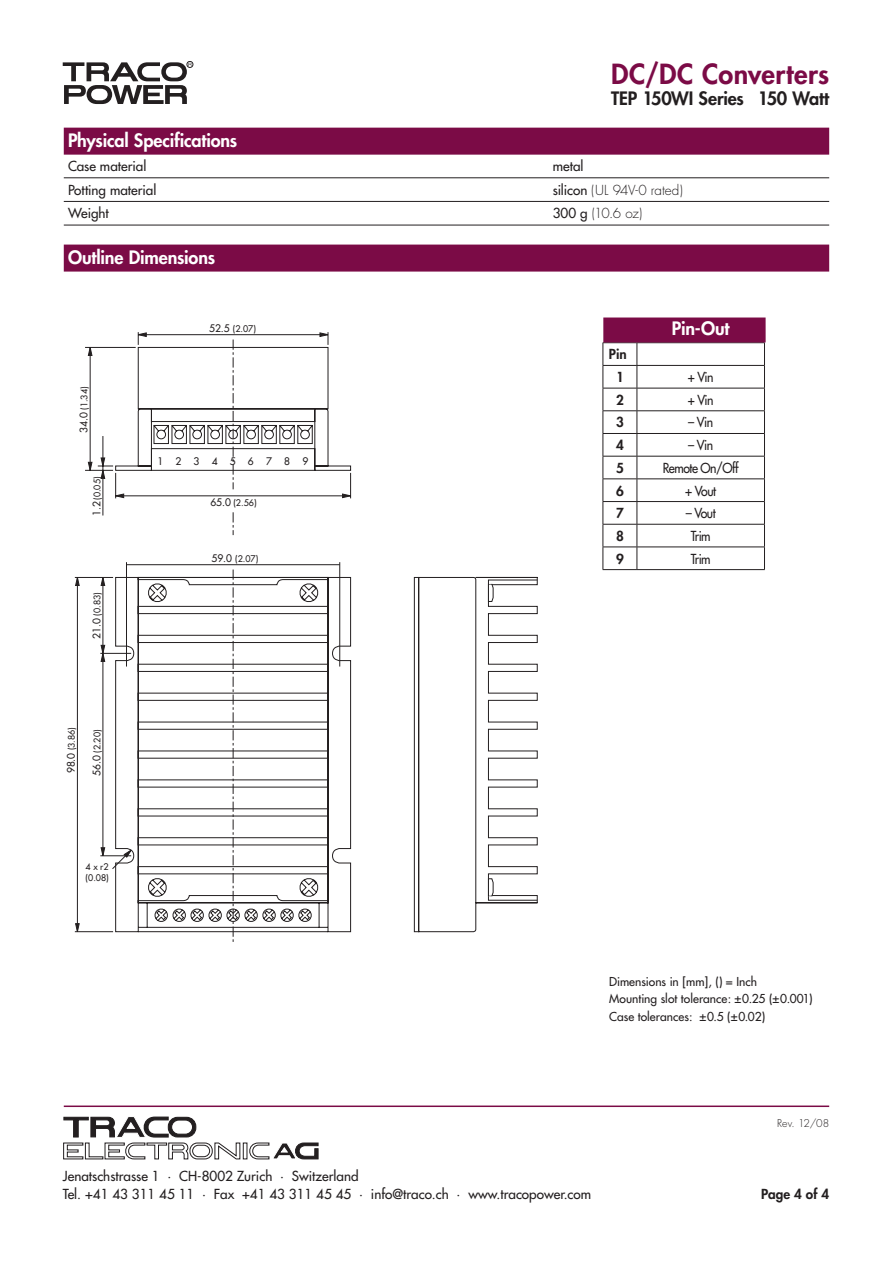
<style>
.page{position:relative;width:893px;height:1263px;background:#fff}
.page>*{position:absolute;margin:0;border:0;box-sizing:border-box;transform-origin:0 0}
.t1{font:800 27px "Futura";letter-spacing:.015em;color:#7b0b46}
.Liste_Titel_Heavy{font:800 18px "Futura";letter-spacing:-.01em;color:#fff}
.t2{font:800 18px "Futura";letter-spacing:-.01em;color:#231f20}
.Liste_GS_medium{font:13.5px/18px "Futura";color:#231f20}
.Text_medium{font:13.5px "Futura";letter-spacing:-.04em;color:#231f20;scale:.91 1}
.Liste_GS_medium-2{font:300 13.5px "Futura";letter-spacing:-.015em;color:#231f20}
.Tabelle_Heavy{font:800 13.5px "Futura";letter-spacing:.005em;color:#231f20}
.Text_light{font:12px "Futura";letter-spacing:.005em;color:#231f20}
.t3{font:300 10.5px "Futura";letter-spacing:-.005em;color:#231f20}
.t4{font:10.2px "Futura";color:#231f20}
.t5{font:8.85px/10.6px "Futura";color:#231f20}
.s1{font-weight:400}
.s2{font-size:10.2px}
</style>
<div class="page">
<div style="left:187px;top:61px;width:6px;height:7px;border:1px solid #231f20;border-radius:50%"></div>
<svg style="left:63px;top:62px;width:129px;height:42px"></svg>
<hr style="left:64px;top:1105px;width:765px;height:2px;background:#7b0b46">
<svg style="left:63px;top:1116px;width:256px;height:44px"></svg>
<div style="left:64px;top:245px;width:765px;height:27px;background:#7b0b46"></div>
<div style="left:64px;top:128px;width:765px;height:27px;background:#7b0b46"></div>
<hr style="left:64px;top:177px;width:765px;height:1px;background:#231f20">
<hr style="left:64px;top:201px;width:765px;height:1px;background:#231f20">
<hr style="left:64px;top:225px;width:765px;height:1px;background:#231f20">
<hr style="left:103px;top:436px;width:1px;height:79px;background:#231f20">
<svg style="left:85px;top:332px;width:267px;height:166px"></svg>
<svg style="left:115px;top:577px;width:236px;height:355px"></svg>
<hr style="left:75px;top:577px;width:38px;height:1px;background:#231f20">
<hr style="left:100px;top:653px;width:31px;height:1px;background:#231f20">
<hr style="left:100px;top:855px;width:31px;height:1px;background:#231f20">
<hr style="left:75px;top:931px;width:38px;height:1px;background:#231f20">
<hr style="left:126px;top:562px;width:1px;height:104px;background:#231f20">
<hr style="left:339px;top:562px;width:1px;height:104px;background:#231f20">
<svg style="left:233px;top:512px;width:1px;height:23px"></svg>
<svg style="left:233px;top:569px;width:1px;height:373px"></svg>
<hr style="left:103px;top:577px;width:1px;height:279px;background:#231f20">
<hr style="left:77px;top:577px;width:1px;height:355px;background:#231f20">
<svg style="left:75px;top:923px;width:5px;height:10px"></svg>
<svg style="left:75px;top:578px;width:5px;height:8px"></svg>
<svg style="left:101px;top:578px;width:4px;height:8px"></svg>
<svg style="left:101px;top:847px;width:4px;height:10px"></svg>
<svg style="left:101px;top:645px;width:4px;height:17px"></svg>
<hr style="left:127px;top:564px;width:213px;height:1px;background:#231f20">
<svg style="left:112px;top:849px;width:20px;height:20px"></svg>
<svg style="left:414px;top:577px;width:124px;height:355px"></svg>
<hr style="left:603px;top:342px;width:34px;height:1px;background:#231f20">
<hr style="left:637px;top:342px;width:128px;height:1px;background:#231f20">
<hr style="left:603px;top:365px;width:34px;height:1px;background:#231f20">
<hr style="left:637px;top:365px;width:128px;height:1px;background:#231f20">
<hr style="left:603px;top:388px;width:34px;height:1px;background:#231f20">
<hr style="left:637px;top:388px;width:128px;height:1px;background:#231f20">
<hr style="left:603px;top:410px;width:34px;height:1px;background:#231f20">
<hr style="left:637px;top:410px;width:128px;height:1px;background:#231f20">
<hr style="left:603px;top:433px;width:34px;height:1px;background:#231f20">
<hr style="left:637px;top:433px;width:128px;height:1px;background:#231f20">
<hr style="left:603px;top:456px;width:34px;height:1px;background:#231f20">
<hr style="left:637px;top:456px;width:128px;height:1px;background:#231f20">
<hr style="left:603px;top:479px;width:34px;height:1px;background:#231f20">
<hr style="left:637px;top:479px;width:128px;height:1px;background:#231f20">
<hr style="left:603px;top:501px;width:34px;height:1px;background:#231f20">
<hr style="left:637px;top:501px;width:128px;height:1px;background:#231f20">
<hr style="left:603px;top:524px;width:34px;height:1px;background:#231f20">
<hr style="left:637px;top:524px;width:128px;height:1px;background:#231f20">
<hr style="left:603px;top:547px;width:34px;height:1px;background:#231f20">
<svg style="left:603px;top:343px;width:1px;height:226px"></svg>
<hr style="left:637px;top:547px;width:128px;height:1px;background:#231f20">
<svg style="left:637px;top:343px;width:1px;height:226px"></svg>
<svg style="left:764px;top:343px;width:1px;height:226px"></svg>
<hr style="left:603px;top:569px;width:34px;height:1px;background:#231f20">
<hr style="left:637px;top:569px;width:128px;height:1px;background:#231f20">
<div style="left:603px;top:317px;width:163px;height:25px;background:#7b0b46"></div>
<p class="t1" style="left:611px;top:57px;width:219px">DC/DC Converters</p>
<p class="t2" style="left:611px;top:87px;width:219px">TEP 150WI Series 150 Watt</p>
<p class="Liste_Titel_Heavy" style="left:68px;top:129px;width:171px">Physical Specifications</p>
<p class="Liste_GS_medium" style="left:68px;top:157px;width:80px">Case material</p>
<p class="Liste_GS_medium" style="left:553px;top:157px;width:32px">metal</p>
<p class="Liste_GS_medium" style="left:68px;top:181px;width:90px">Potting material</p>
<p class="Liste_GS_medium-2" style="left:553px;top:182px;width:132px"><span class="s1">silicon</span> (UL 94V-0 rated)</p>
<p class="Liste_GS_medium" style="left:68px;top:204px;width:42px">Weight</p>
<p class="Liste_GS_medium-2" style="left:553px;top:205px;width:91px"><span class="s1">300 g</span> (10.6 oz)</p>
<p class="Liste_Titel_Heavy" style="left:68px;top:246px;width:149px">Outline Dimensions</p>
<p class="t5" style="left:79px;top:410px;width:25px;rotate:-90deg">(1.34)</p>
<p class="t4" style="left:77px;top:433px;width:22px;rotate:-90deg">34.0</p>
<p class="t5" style="left:92px;top:500px;width:25px;rotate:-90deg">(0.05)</p>
<p class="t4" style="left:90px;top:515px;width:16px;rotate:-90deg">1.2</p>
<p class="t5" style="left:92px;top:639px;width:48px;rotate:-90deg"><span class="s2">21.0</span> (0.83)</p>
<p class="t5" style="left:66px;top:773px;width:48px;rotate:-90deg"><span class="s2">98.0</span> (3.86)</p>
<p class="t5" style="left:92px;top:776px;width:48px;rotate:-90deg"><span class="s2">56.0</span> (2.20)</p>
<p class="t5" style="left:86px;top:862px;width:25px">4 x r2 (0.08)</p>
<p class="t4" style="left:209px;top:322px;width:22px">52.5</p>
<p class="t5" style="left:233px;top:324px;width:25px">(2.07)</p>
<p class="t4" style="left:157px;top:455px;width:152px">1 2 3 4 5 6 7 8 9</p>
<p class="t4" style="left:210px;top:496px;width:22px">65.0</p>
<p class="t5" style="left:233px;top:497px;width:25px">(2.56)</p>
<p class="t5" style="left:211px;top:554px;width:48px"><span class="s2">59.0</span> (2.07)</p>
<p class="Liste_Titel_Heavy" style="left:672px;top:317px;width:59px">Pin-Out</p>
<p class="Tabelle_Heavy" style="left:609px;top:346px;width:19px">Pin</p>
<p class="Tabelle_Heavy" style="left:616px;top:369px;width:9px">1</p>
<p class="Text_medium" style="left:688px;top:369px;width:30px">+ Vin</p>
<p class="Tabelle_Heavy" style="left:616px;top:391px;width:9px">2</p>
<p class="Text_medium" style="left:688px;top:391px;width:30px">+ Vin</p>
<p class="Tabelle_Heavy" style="left:616px;top:414px;width:9px">3</p>
<p class="Text_medium" style="left:688px;top:414px;width:29px">– Vin</p>
<p class="Tabelle_Heavy" style="left:616px;top:437px;width:9px">4</p>
<p class="Text_medium" style="left:688px;top:437px;width:29px">– Vin</p>
<p class="Tabelle_Heavy" style="left:616px;top:459px;width:9px">5</p>
<p class="Text_medium" style="left:663px;top:459px;width:85px">Remote On/Off</p>
<p class="Tabelle_Heavy" style="left:616px;top:482px;width:9px">6</p>
<p class="Text_medium" style="left:685px;top:482px;width:36px">+ Vout</p>
<p class="Tabelle_Heavy" style="left:616px;top:505px;width:9px">7</p>
<p class="Text_medium" style="left:686px;top:505px;width:34px">– Vout</p>
<p class="Tabelle_Heavy" style="left:616px;top:527px;width:9px">8</p>
<p class="Text_medium" style="left:691px;top:527px;width:23px">Trim</p>
<p class="Tabelle_Heavy" style="left:616px;top:550px;width:9px">9</p>
<p class="Text_medium" style="left:691px;top:550px;width:23px">Trim</p>
<p class="Text_light" style="left:609px;top:974px;width:150px">Dimensions in [mm], () = Inch</p>
<p class="Text_light" style="left:609px;top:991px;width:205px">Mounting slot tolerance: ±0.25 (±0.001)</p>
<p class="Text_light" style="left:609px;top:1009px;width:158px">Case tolerances: ±0.5 (±0.02)</p>
<p class="Liste_GS_medium" style="left:63px;top:1167px;width:530px">Jenatschstrasse 1 · CH-8002 Zurich · Switzerland<br>Tel. +41 43 311 45 11 · Fax +41 43 311 45 45 · info@traco.ch · www.tracopower.com</p>
<p class="t3" style="left:777px;top:1116px;width:53px">Rev. 12/08</p>
<p class="Tabelle_Heavy" style="left:761px;top:1186px;width:69px">Page 4 of 4</p>
</div>
